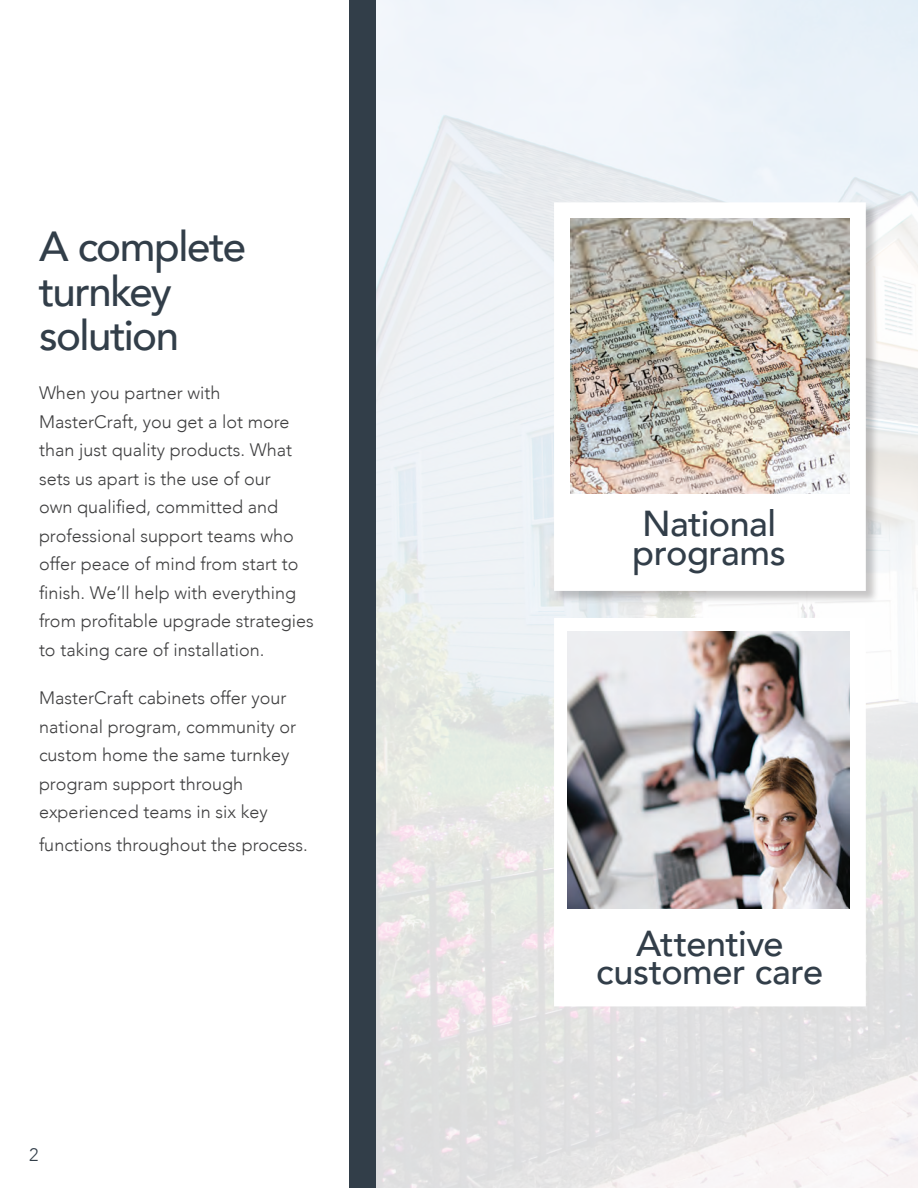
<style>
.page{position:relative;width:918px;height:1188px;background:#fff}
.page>*{position:absolute;margin:0;border:0;box-sizing:border-box;transform-origin:0 0}
.Body_copy{font:500 42px/45px "Avenir";letter-spacing:-.035em;color:#323e49}
.Body_copy-2{font:500 36px/28.5px "Avenir";letter-spacing:-.01em;color:#323e49;text-align:center}
.Body_copy-3{font:300 18px/28.5px "Avenir";color:#3e3e3f}
.t1{font:300 18px "Avenir";color:#323e49}
</style>
<div class="page">
<div style="left:350px;top:0;width:26px;height:1188px;background:#323e49"></div>
<svg style="left:546px;top:610px;width:327px;height:404px"></svg>
<img style="left:567px;top:631px;width:282px;height:277px">
<div style="left:554px;top:202px;width:326px;height:403px;background:#231f20;opacity:.25"></div>
<svg style="left:546px;top:195px;width:327px;height:404px"></svg>
<img style="left:570px;top:219px;width:280px;height:275px">
<p class="Body_copy" style="left:39px;top:221px;width:209px">A complete turnkey solution</p>
<p class="Body_copy-3" style="left:39px;top:379px;width:276px">When you partner with<br>MasterCraft, you get a lot more than just quality products. What sets us apart is the use of our<br>own qualified, committed and professional support teams who offer peace of mind from start to finish. We’ll help with everything from profitable upgrade strategies to taking care of installation.</p>
<p class="Body_copy-3" style="left:39px;top:684px;width:259px">MasterCraft cabinets offer your national program, community or custom home the same turnkey program support through experienced teams in six key</p>
<p class="Body_copy-3" style="left:39px;top:831px;width:270px">functions throughout the process.</p>
<p class="t1" style="left:29px;top:1144px;width:11px">2</p>
<p class="Body_copy-2" style="left:632px;top:508px;width:155px;text-align:left">National programs</p>
<p class="Body_copy-2" style="left:596px;top:927px;width:228px">Attentive customer care</p>
</div>
